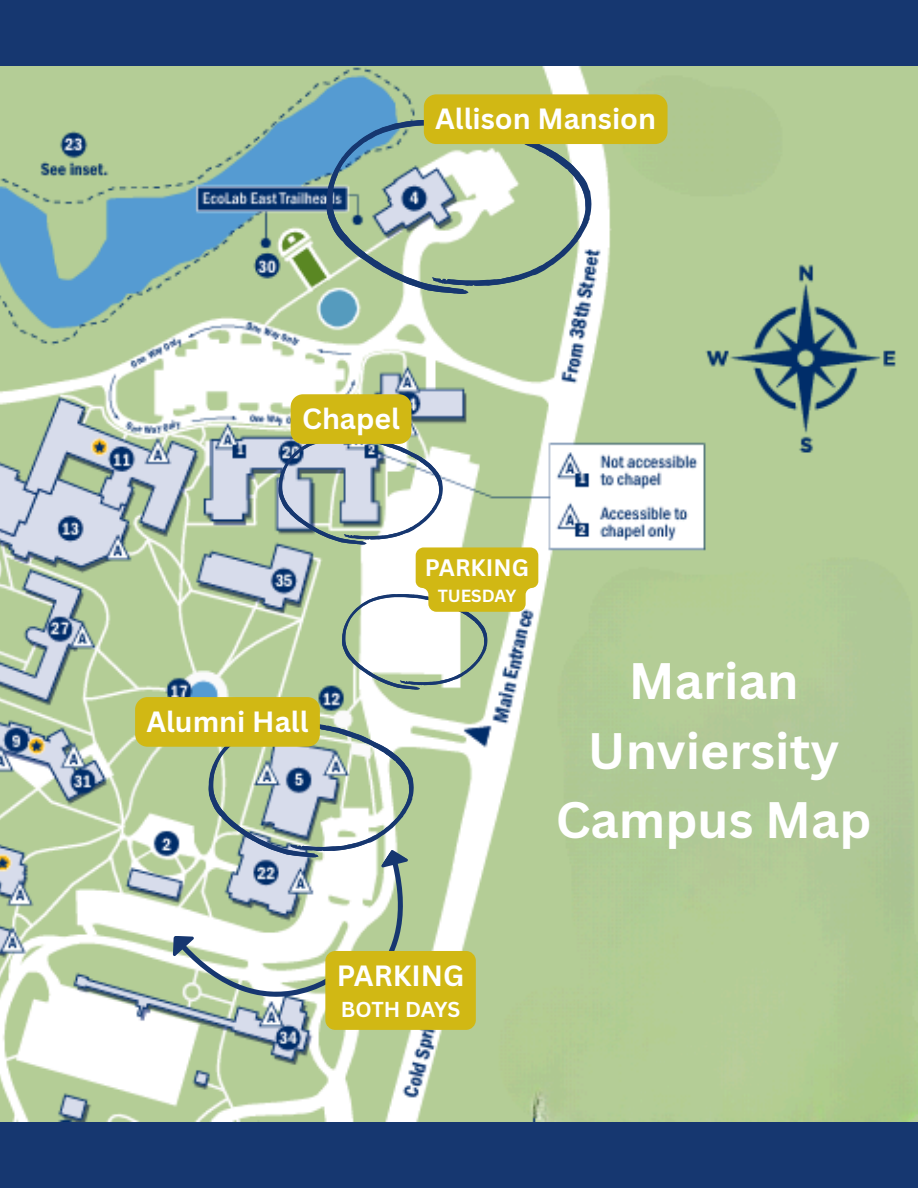
<style>
.page{position:relative;width:918px;height:1188px;background:#163770}
.page>*{position:absolute;margin:0;border:0;box-sizing:border-box;transform-origin:0 0}
.t1{font:700 49.95px/69.2px "Canva Sans";color:#fff;text-align:center}
.t2{font:700 28.5px "Canva Sans";color:#fff}
.t3{font:700 23.25px "Canva Sans";color:#fff}
.t4{font:700 21px "Canva Sans";letter-spacing:-.01em;color:#fff}
.t5{font:700 17.1px "Canva Sans";color:#fff}
</style>
<div class="page">
<img style="left:0;top:66px;width:918px;height:1055px">
<svg style="left:326px;top:120px;width:265px;height:174px;background:#a9c0ac"></svg>
<div style="left:424px;top:94px;width:244px;height:50px;background:#d1b814"></div>
<svg style="left:278px;top:394px;width:260px;height:296px;background:#c4cca2"></svg>
<svg style="left:135px;top:697px;width:309px;height:326px;background:#c2cdad"></svg>
<div style="left:325px;top:951px;width:151px;height:79px;background:#d1b814;border-radius:10px"></div>
<p class="t2" style="left:435px;top:99px;width:222px">Allison Mansion</p>
<h2 class="t2" style="left:302px;top:399px;width:99px">Chapel</h2>
<p class="t2" style="left:147px;top:702px;width:163px">Alumni Hall</p>
<p class="t3" style="left:425px;top:551px;width:106px">PARKING</p>
<h2 class="t5" style="left:438px;top:583px;width:80px">TUESDAY</h2>
<p class="t1" style="left:556px;top:646px;width:317px">Marian<br>Unviersity<br>Campus Map</p>
<p class="t2" style="left:337px;top:955px;width:129px">PARKING</p>
<p class="t4" style="left:341px;top:995px;width:121px">BOTH DAYS</p>
</div>
